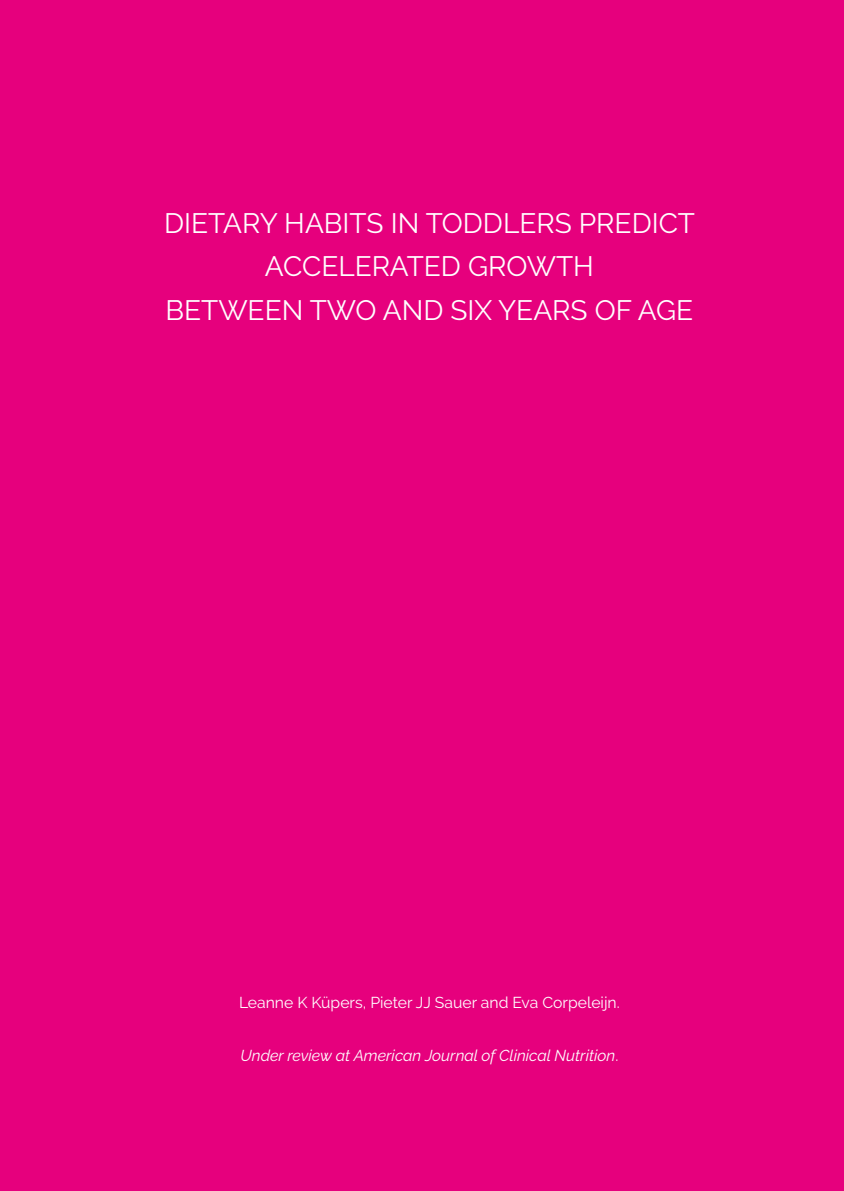
<style>
.page{position:relative;width:844px;height:1191px;background:#fff}
.page>*{position:absolute;margin:0;border:0;box-sizing:border-box;transform-origin:0 0}
.t1{font:28px/43.8px "Raleway";color:#fff;text-align:center}
.t2{font:italic 15.75px "Raleway";color:#fff}
.t3{font:15.75px "Raleway";color:#fff}
.s1{font-style:normal}
</style>
<div class="page">
<div style="left:0;top:0;width:843px;height:1191px;background:#e6007d"></div>
<p class="t1" style="left:164px;top:201px;width:532px">DIETARY HABITS IN TODDLERS PREDICT<br>ACCELERATED GROWTH<br>BETWEEN TWO AND SIX YEARS OF AGE</p>
<p class="t3" style="left:239px;top:993px;width:382px">Leanne K Küpers, Pieter JJ Sauer and Eva Corpeleijn.</p>
<p class="t2" style="left:240px;top:1046px;width:379px">Under review at American Journal of Clinical Nutrition<span class="s1">.</span></p>
</div>
